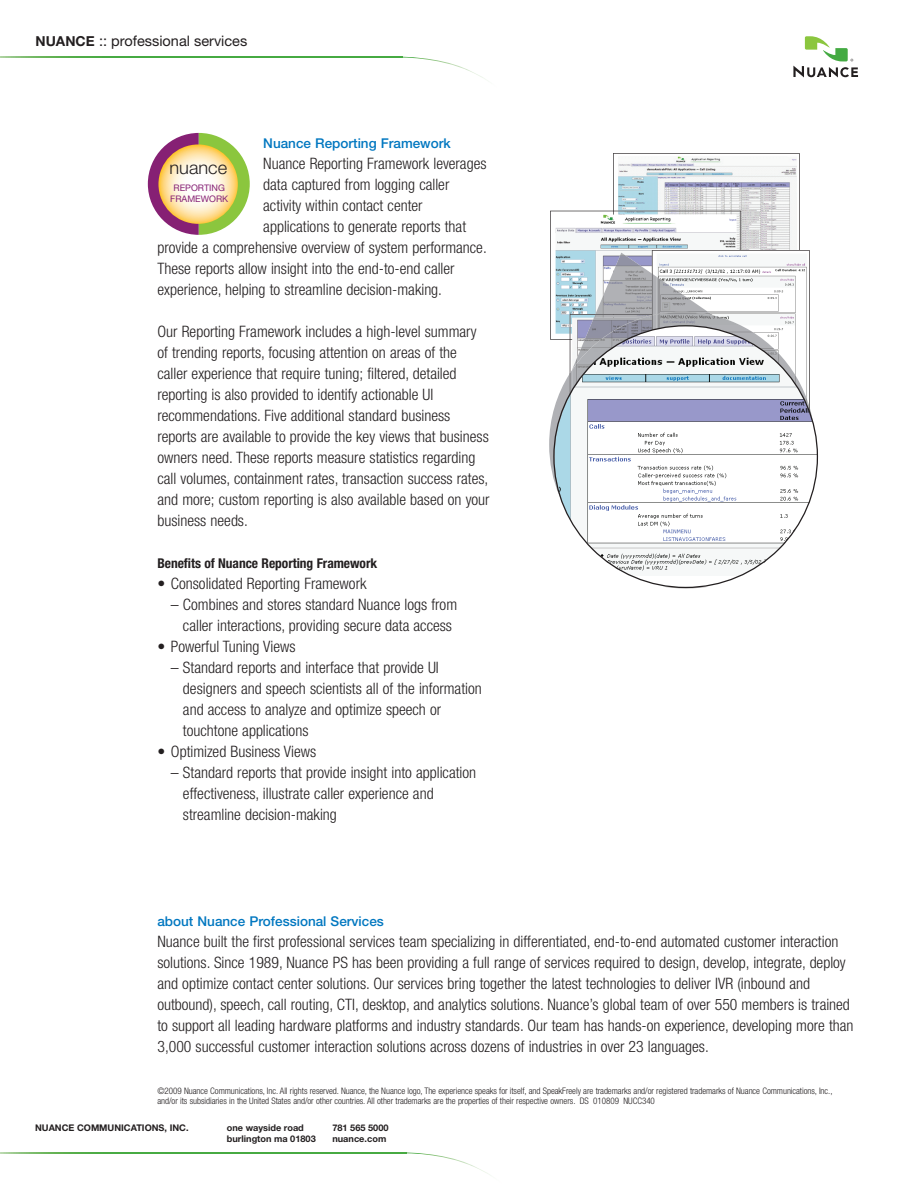
<style>
.page{position:relative;width:918px;height:1188px;background:#fff}
.page>*{position:absolute;margin:0;border:0;box-sizing:border-box;transform-origin:0 0}
.t1{font:300 17.85px "Helvetica Neue";color:#231f20}
.t2{font:300 condensed 15.75px/21px "Helvetica Neue";color:#231f20}
.t3{font:14.55px "Helvetica Neue";color:#231f20}
.t4{font:500 13.5px "Helvetica Neue";color:#0077c0}
.t5{font:700 condensed 13.5px "Helvetica Neue";letter-spacing:-.005em;color:#231f20}
.t6{font:700 9.15px/10.6px "Helvetica Neue";color:#231f20}
.t7{font:300 condensed 9px/10.5px "Helvetica Neue";letter-spacing:-.005em;color:#231f20}
.t8{font:9px/10.8px "Helvetica Neue";color:#862074;text-align:center}
.s1{font-weight:700;font-size:13.8px}
</style>
<div class="page">
<svg style="left:0;top:57px;width:401px;height:1px"></svg>
<svg style="left:401px;top:57px;width:85px;height:23px"></svg>
<svg style="left:0;top:1152px;width:406px;height:1px"></svg>
<svg style="left:406px;top:1152px;width:84px;height:23px"></svg>
<svg style="left:793px;top:36px;width:65px;height:41px"></svg>
<svg style="left:553px;top:409px;width:265px;height:179px"></svg>
<svg style="left:550px;top:153px;width:260px;height:292px"></svg>
<img style="left:657px;top:312px;width:57px;height:4px">
<svg style="left:148px;top:133px;width:102px;height:102px"></svg>
<svg style="left:158px;top:144px;width:80px;height:80px"></svg>
<p class="t3" style="left:36px;top:36px;width:213px"><span class="s1">NUANCE</span> :: professional services</p>
<p class="t4" style="left:263px;top:138px;width:189px">Nuance Reporting Framework</p>
<p class="t2" style="left:263px;top:154px;width:225px">Nuance Reporting Framework leverages</p>
<p class="t2" style="left:263px;top:175px;width:188px">data captured from logging caller</p>
<p class="t2" style="left:263px;top:196px;width:161px">activity within contact center</p>
<p class="t2" style="left:263px;top:217px;width:204px">applications to generate reports that</p>
<p class="t2" style="left:157px;top:238px;width:331px">provide a comprehensive overview of system performance.</p>
<p class="t2" style="left:157px;top:259px;width:299px">These reports allow insight into the end-to-end caller</p>
<p class="t2" style="left:157px;top:280px;width:286px">experience, helping to streamline decision-making.</p>
<p class="t2" style="left:157px;top:322px;width:334px">Our Reporting Framework includes a high-level summary of trending reports, focusing attention on areas of the caller experience that require tuning; filtered, detailed reporting is also provided to identify actionable UI recommendations. Five additional standard business reports are available to provide the key views that business owners need. These reports measure statistics regarding call volumes, containment rates, transaction success rates, and more; custom reporting is also available based on your business needs.</p>
<p class="t5" style="left:158px;top:558px;width:221px">Benefits of Nuance Reporting Framework</p>
<p class="t2" style="left:158px;top:574px;width:210px">• Consolidated Reporting Framework</p>
<p class="t2" style="left:171px;top:595px;width:288px;text-align:center">– Combines and stores standard Nuance logs from caller interactions, providing secure data access</p>
<p class="t2" style="left:157px;top:637px;width:140px">• Powerful Tuning Views</p>
<p class="t2" style="left:183px;top:658px;width:300px;text-indent:-12px">– Standard reports and interface that provide UI designers and speech scientists all of the information and access to analyze and optimize speech or touchtone applications</p>
<p class="t2" style="left:157px;top:742px;width:160px">• Optimized Business Views</p>
<p class="t2" style="left:183px;top:763px;width:295px;text-indent:-12px">– Standard reports that provide insight into application effectiveness, illustrate caller experience and streamline decision-making</p>
<p class="t1" style="left:169px;top:161px;width:59px">nuance</p>
<p class="t8" style="left:170px;top:183px;width:60px">REPORTING<br>FRAMEWORK</p>
<p class="t4" style="left:157px;top:916px;width:228px">about Nuance Professional Services</p>
<p class="t2" style="left:157px;top:932px;width:698px">Nuance built the first professional services team specializing in differentiated, end-to-end automated customer interaction solutions. Since 1989, Nuance PS has been providing a full range of services required to design, develop, integrate, deploy and optimize contact center solutions. Our services bring together the latest technologies to deliver IVR (inbound and outbound), speech, call routing, CTI, desktop, and analytics solutions. Nuance’s global team of over 550 members is trained to support all leading hardware platforms and industry standards. Our team has hands-on experience, developing more than 3,000 successful customer interaction solutions across dozens of industries in over 23 languages.</p>
<p class="t7" style="left:157px;top:1086px;width:677px">©2009 Nuance Communications, Inc. All rights reserved. Nuance, the Nuance logo, The experience speaks for itself, and SpeakFreely are trademarks and/or registered trademarks of Nuance Communications, Inc., and/or its subsidiaries in the United States and/or other countries. All other trademarks are the properties of their respective owners. DS 010809 NUCC340</p>
<p class="t6" style="left:35px;top:1124px;width:155px">NUANCE COMMUNICATIONS, INC.</p>
<p class="t6" style="left:227px;top:1124px;width:90px">one wayside road burlington ma 01803</p>
<p class="t6" style="left:332px;top:1124px;width:58px">781 565 5000 nuance.com</p>
</div>
